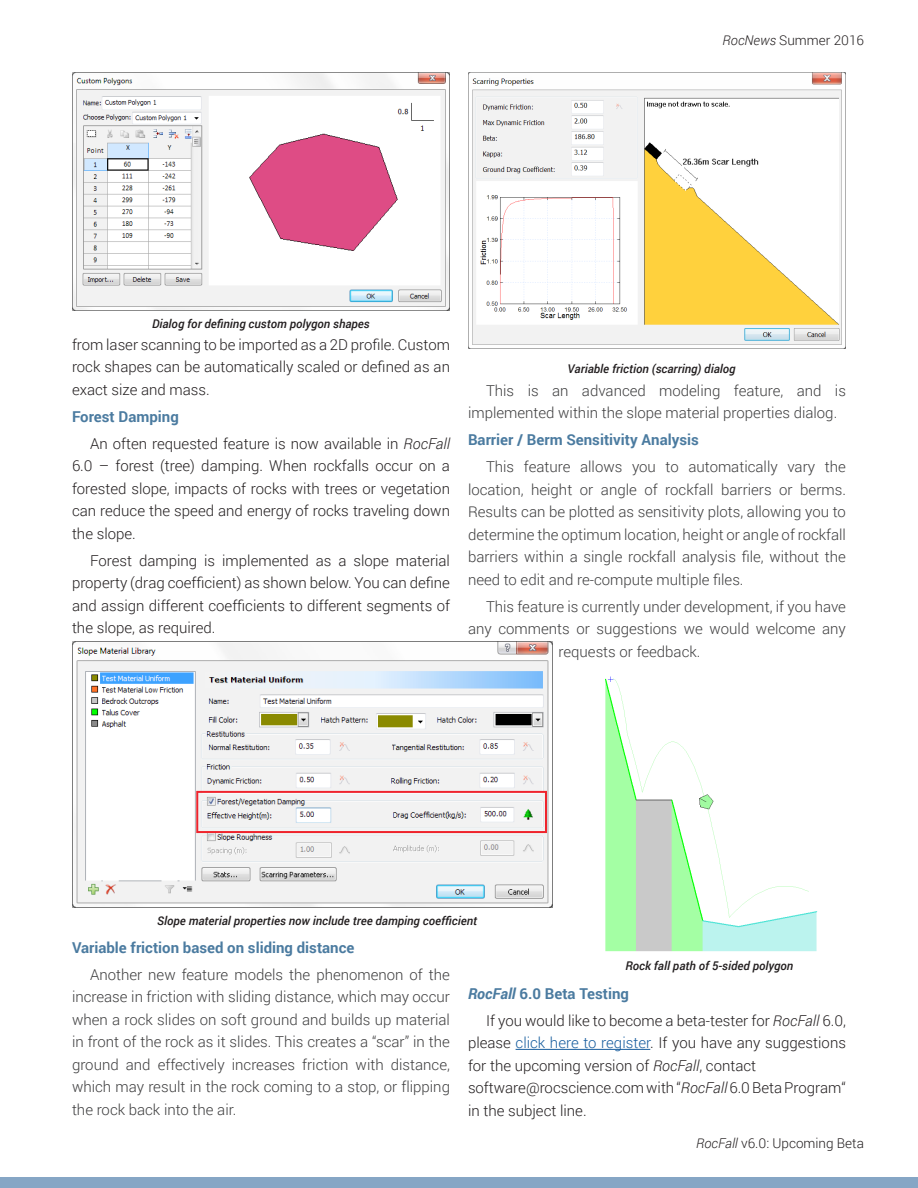
<style>
.page{position:relative;width:918px;height:1188px;background:#fff}
.page>*{position:absolute;margin:0;border:0;box-sizing:border-box;transform-origin:0 0}
.t1{font:300 15px/22.5px "Roboto";color:#3e3e3f;text-align:justify}
.t2{font:300 15px/22.5px "Roboto";color:#231f20;text-align:justify}
.t3{font:700 15px "Roboto";color:#4b7ba0}
.t4{font:300 13.5px "Roboto";color:#231f20}
.t5{font:italic 500 12px "Roboto";color:#231f20}
.s1{font-style:italic}
.s2{color:#175d9e}
</style>
<div class="page">
<div style="left:0;top:1177px;width:918px;height:11px;background:#86a6c5"></div>
<hr style="left:516px;top:1049px;width:134px;height:1px;background:#175d9e">
<img style="left:72px;top:72px;width:378px;height:239px">
<img style="left:72px;top:641px;width:481px;height:266px">
<img style="left:468px;top:73px;width:378px;height:276px">
<img style="left:605px;top:676px;width:213px;height:276px">
<p class="t4" style="left:723px;top:31px;width:143px"><span class="s1">RocNews</span> Summer 2016</p>
<p class="t5" style="left:152px;top:315px;width:219px">Dialog for defining custom polygon shapes</p>
<p class="t2" style="left:72px;top:333px;width:380px">from laser scanning to be imported as a 2D profile. Custom rock shapes can be automatically scaled or defined as an exact size and mass.</p>
<p class="t3" style="left:72px;top:406px;width:108px">Forest Damping</p>
<p class="t2" style="left:72px;top:432px;width:380px;text-indent:18px">An often requested feature is now available in <span class="s1">RocFall </span>6.0 – forest (tree) damping. When rockfalls occur on a forested slope, impacts of rocks with trees or vegetation can reduce the speed and energy of rocks traveling down the slope.</p>
<p class="t2" style="left:72px;top:549px;width:380px;text-indent:18px">Forest damping is implemented as a slope material property (drag coefficient) as shown below. You can define and assign different coefficients to different segments of the slope, as required.</p>
<p class="t5" style="left:568px;top:360px;width:170px">Variable friction (scarring) dialog</p>
<p class="t1" style="left:468px;top:379px;width:379px;text-indent:18px">This is an advanced modeling feature, and is implemented within the slope material properties dialog.</p>
<p class="t3" style="left:468px;top:429px;width:232px">Barrier / Berm Sensitivity Analysis</p>
<p class="t1" style="left:468px;top:455px;width:380px;text-indent:18px">This feature allows you to automatically vary the location, height or angle of rockfall barriers or berms.<br>Results can be plotted as sensitivity plots, allowing you to determine the optimum location, height or angle of rockfall barriers within a single rockfall analysis file, without the need to edit and re-compute multiple files.</p>
<p class="t1" style="left:486px;top:595px;width:361px">This feature is currently under development, if you have</p>
<p class="t1" style="left:468px;top:617px;width:379px">any comments or suggestions we would welcome any</p>
<p class="t1" style="left:559px;top:640px;width:143px">requests or feedback.</p>
<p class="t5" style="left:157px;top:912px;width:321px">Slope material properties now include tree damping coefficient</p>
<p class="t3" style="left:72px;top:937px;width:284px">Variable friction based on sliding distance</p>
<p class="t1" style="left:72px;top:963px;width:380px;text-indent:18px">Another new feature models the phenomenon of the increase in friction with sliding distance, which may occur when a rock slides on soft ground and builds up material in front of the rock as it slides. This creates a “scar” in the ground and effectively increases friction with distance, which may result in the rock coming to a stop, or flipping the rock back into the air.</p>
<p class="t5" style="left:625px;top:957px;width:169px">Rock fall path of 5-sided polygon</p>
<p class="t3" style="left:468px;top:983px;width:163px"><span class="s1">RocFall</span> 6.0 Beta Testing</p>
<p class="t2" style="left:468px;top:1009px;width:379px;text-indent:18px">If you would like to become a beta-tester for <span class="s1">RocFall</span> 6.0, please <span class="s2">click here to register</span>. If you have any suggestions for the upcoming version of <span class="s1">RocFall</span>, contact</p>
<p class="t2" style="left:468px;top:1076px;width:379px">software@rocscience.com with “<span class="s1">RocFall</span> 6.0 Beta Program“ in the subject line.</p>
<p class="t4" style="left:696px;top:1134px;width:169px"><span class="s1">RocFall</span> v6.0: Upcoming Beta</p>
</div>
